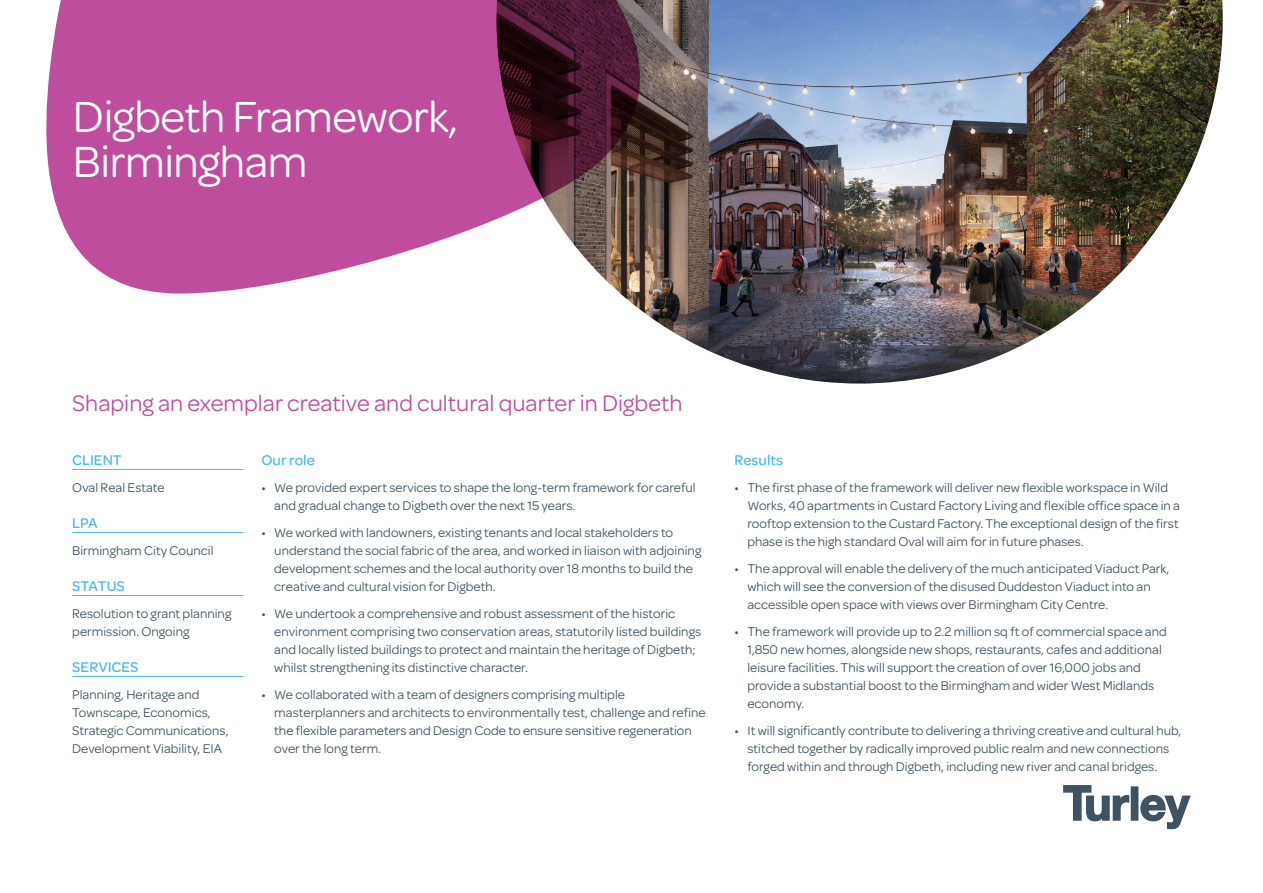
<style>
.page{position:relative;width:1263px;height:893px;background:#fff}
.page>*{position:absolute;margin:0;border:0;box-sizing:border-box;transform-origin:0 0}
.Project_Title_or_Nam{font:46.5px/45px "Omnes";letter-spacing:-.01em;color:#fff}
.Pull_Intro{font:24px "Omnes";color:#bf4d9d}
.Tertiary{font:500 15px "Omnes";color:#4eb9e9}
.Body{font:13.5px/18px "Omnes";color:#3e5261}
</style>
<div class="page">
<img style="left:621px;top:0;width:602px;height:384px">
<svg style="left:46px;top:0;width:612px;height:294px;background:#b05b93"></svg>
<svg style="left:1063px;top:785px;width:67px;height:37px"></svg>
<div style="left:1131px;top:786px;width:7px;height:35px;background:#3e5261"></div>
<svg style="left:1140px;top:794px;width:51px;height:36px"></svg>
<hr style="left:72px;top:469px;width:171px;height:1px;background:#4eb9e9">
<hr style="left:72px;top:532px;width:171px;height:1px;background:#4eb9e9">
<hr style="left:72px;top:595px;width:171px;height:1px;background:#4eb9e9">
<hr style="left:72px;top:676px;width:171px;height:1px;background:#4eb9e9">
<p class="Project_Title_or_Nam" style="left:73px;top:91px;width:387px">Digbeth Framework,<br>Birmingham</p>
<p class="Pull_Intro" style="left:72px;top:386px;width:612px">Shaping an exemplar creative and cultural quarter in Digbeth</p>
<p class="Tertiary" style="left:261px;top:449px;width:55px">Our role</p>
<p class="Body" style="left:274px;top:477px;width:423px;text-indent:-13px">• We provided expert services to shape the long-term framework for careful and gradual change to Digbeth over the next 15 years.</p>
<p class="Body" style="left:274px;top:522px;width:429px;text-indent:-13px">• We worked with landowners, existing tenants and local stakeholders to understand the social fabric of the area, and worked in liaison with adjoining development schemes and the local authority over 18 months to build the creative and cultural vision for Digbeth.</p>
<p class="Body" style="left:274px;top:603px;width:428px;text-indent:-13px">• We undertook a comprehensive and robust assessment of the historic environment comprising two conservation areas, statutorily listed buildings and locally listed buildings to protect and maintain the heritage of Digbeth; whilst strengthening its distinctive character.</p>
<p class="Body" style="left:274px;top:684px;width:433px;text-indent:-13px">• We collaborated with a team of designers comprising multiple masterplanners and architects to environmentally test, challenge and refine the flexible parameters and Design Code to ensure sensitive regeneration over the long term.</p>
<p class="Tertiary" style="left:72px;top:449px;width:51px">CLIENT</p>
<p class="Body" style="left:72px;top:477px;width:94px">Oval Real Estate</p>
<p class="Tertiary" style="left:72px;top:512px;width:27px">LPA</p>
<p class="Body" style="left:72px;top:540px;width:143px">Birmingham City Council</p>
<p class="Tertiary" style="left:72px;top:575px;width:54px">STATUS</p>
<p class="Body" style="left:72px;top:603px;width:161px">Resolution to grant planning permission. Ongoing</p>
<p class="Tertiary" style="left:72px;top:656px;width:68px">SERVICES</p>
<p class="Body" style="left:72px;top:684px;width:158px">Planning, Heritage and<br>Townscape, Economics,<br>Strategic Communications,<br>Development Viability, EIA</p>
<p class="Tertiary" style="left:735px;top:449px;width:50px">Results</p>
<p class="Body" style="left:747px;top:477px;width:434px;text-indent:-13px">• The first phase of the framework will deliver new flexible workspace in Wild Works, 40 apartments in Custard Factory Living and flexible office space in a rooftop extension to the Custard Factory. The exceptional design of the first phase is the high standard Oval will aim for in future phases.</p>
<p class="Body" style="left:747px;top:558px;width:423px;text-indent:-13px">• The approval will enable the delivery of the much anticipated Viaduct Park, which will see the conversion of the disused Duddeston Viaduct into an accessible open space with views over Birmingham City Centre.</p>
<p class="Body" style="left:747px;top:621px;width:421px;text-indent:-13px">• The framework will provide up to 2.2 million sq ft of commercial space and 1,850 new homes, alongside new shops, restaurants, cafes and additional leisure facilities. This will support the creation of over 16,000 jobs and provide a substantial boost to the Birmingham and wider West Midlands economy.</p>
<p class="Body" style="left:747px;top:720px;width:436px;text-indent:-13px">• It will significantly contribute to delivering a thriving creative and cultural hub, stitched together by radically improved public realm and new connections forged within and through Digbeth, including new river and canal bridges.</p>
</div>
